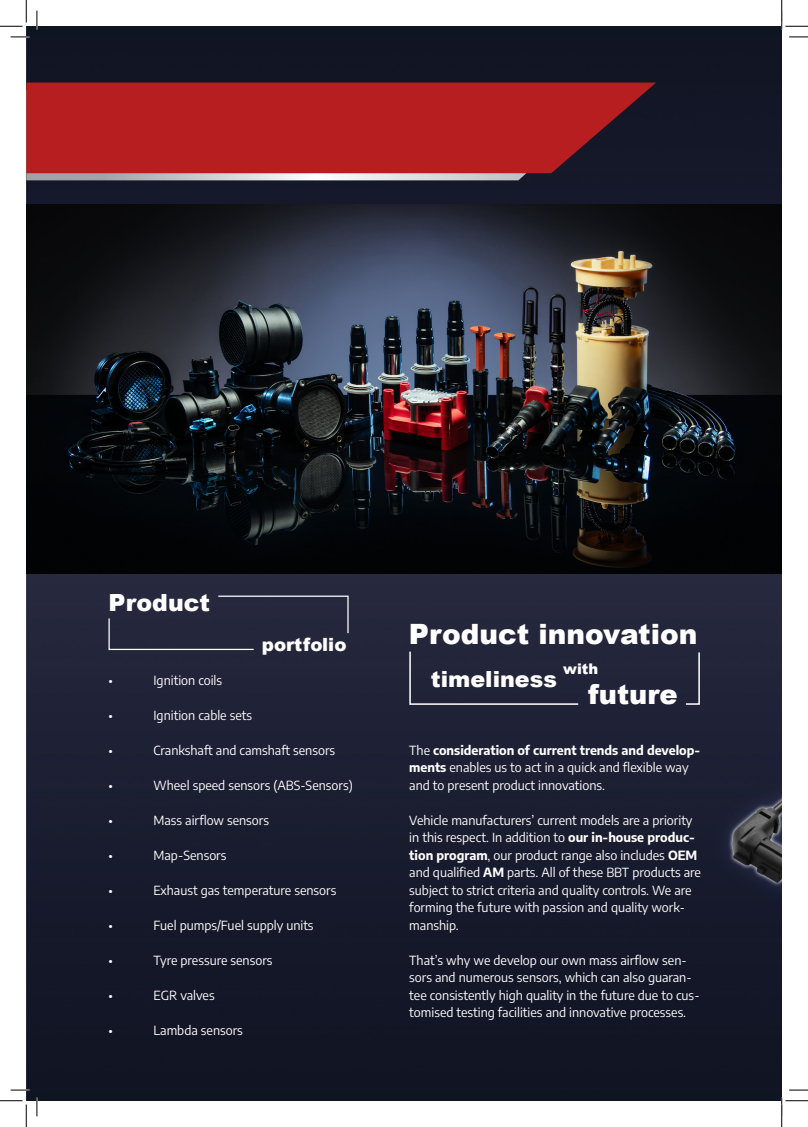
<style>
.page{position:relative;width:808px;height:1127px;background:#fff}
.page>*{position:absolute;margin:0;border:0;box-sizing:border-box;transform-origin:0 0}
.t1{font:900 28px "Arial";color:#fff}
.t2{font:900 27.25px "Arial";color:#fff}
.t3{font:900 23.62px "Arial";color:#fff}
.t4{font:900 22.25px "Arial";color:#fff}
.t5{font:900 18.25px "Arial";color:#fff}
.t6{font:900 14.62px "Arial";color:#fff}
.t7{font:100 condensed 12.5px/17.5px "Encode Sans";color:#fff}
.s1{font-weight:700;font-stretch:normal}
</style>
<div class="page">
<img style="left:26px;top:26px;width:755px;height:1074px">
<img style="left:26px;top:204px;width:755px;height:369px">
<svg style="left:26px;top:173px;width:593px;height:7px;background:#afabaf"></svg>
<svg style="left:26px;top:83px;width:630px;height:90px;background:#aa1e20"></svg>
<div style="left:108px;top:594px;width:241px;height:56px;background:#24263b"></div>
<div style="left:408px;top:650px;width:292px;height:55px;background:#222439"></div>
<svg style="left:11px;top:36px;width:18px;height:2px"></svg>
<svg style="left:789px;top:36px;width:18px;height:2px"></svg>
<svg style="left:11px;top:1088px;width:18px;height:2px"></svg>
<svg style="left:789px;top:1089px;width:18px;height:1px"></svg>
<svg style="left:36px;top:11px;width:2px;height:18px"></svg>
<svg style="left:36px;top:1097px;width:2px;height:18px"></svg>
<svg style="left:0;top:0;width:27px;height:27px"></svg>
<svg style="left:0;top:1100px;width:27px;height:26px"></svg>
<svg style="left:780px;top:0;width:27px;height:29px"></svg>
<svg style="left:780px;top:1097px;width:27px;height:29px"></svg>
<h3 class="t3" style="left:109px;top:585px;width:103px">Product</h3>
<h3 class="t5" style="left:262px;top:630px;width:86px">portfolio</h3>
<p class="t7" style="left:108px;top:670px;width:6px">•</p>
<p class="t7" style="left:153px;top:670px;width:70px">Ignition coils</p>
<p class="t7" style="left:108px;top:705px;width:6px">•</p>
<p class="t7" style="left:153px;top:705px;width:100px">Ignition cable sets</p>
<p class="t7" style="left:108px;top:740px;width:6px">•</p>
<p class="t7" style="left:153px;top:740px;width:183px">Crankshaft and camshaft sensors</p>
<p class="t7" style="left:108px;top:775px;width:6px">•</p>
<p class="t7" style="left:153px;top:775px;width:201px">Wheel speed sensors (ABS-Sensors)</p>
<p class="t7" style="left:108px;top:810px;width:6px">•</p>
<p class="t7" style="left:153px;top:810px;width:117px">Mass airflow sensors</p>
<p class="t7" style="left:108px;top:845px;width:6px">•</p>
<p class="t7" style="left:153px;top:845px;width:74px">Map-Sensors</p>
<p class="t7" style="left:108px;top:880px;width:6px">•</p>
<p class="t7" style="left:153px;top:880px;width:184px">Exhaust gas temperature sensors</p>
<p class="t7" style="left:108px;top:915px;width:6px">•</p>
<p class="t7" style="left:153px;top:915px;width:161px">Fuel pumps/Fuel supply units</p>
<p class="t7" style="left:108px;top:950px;width:6px">•</p>
<p class="t7" style="left:153px;top:950px;width:120px">Tyre pressure sensors</p>
<p class="t7" style="left:108px;top:985px;width:6px">•</p>
<p class="t7" style="left:153px;top:985px;width:63px">EGR valves</p>
<p class="t7" style="left:108px;top:1020px;width:6px">•</p>
<p class="t7" style="left:153px;top:1020px;width:91px">Lambda sensors</p>
<h1 class="t1" style="left:409px;top:613px;width:290px">Product innovation</h1>
<h3 class="t4" style="left:431px;top:662px;width:127px">timeliness</h3>
<h2 class="t2" style="left:588px;top:674px;width:91px">future</h2>
<p class="t6" style="left:563px;top:657px;width:36px">with</p>
<p class="t7" style="left:409px;top:740px;width:292px">The <span class="s1">consideration of current trends and develop&shy;ments</span> enables us to act in a quick and flexible way and to present product innovations.</p>
<p class="t7" style="left:409px;top:810px;width:293px">Vehicle manufacturers’ current models are a priority in this respect. In addition to <span class="s1">our in-house produc&shy;tion program</span>, our product range also includes <span class="s1">OEM </span>and qualified <span class="s1">AM</span> parts. All of these BBT products are subject to strict criteria and quality controls. We are forming the future with passion and quality work&shy;manship.</p>
<p class="t7" style="left:409px;top:950px;width:292px">That’s why we develop our own mass airflow sen&shy;sors and numerous sensors, which can also guaran&shy;tee consistently high quality in the future due to cus&shy;tomised testing facilities and innovative processes.</p>
</div>
